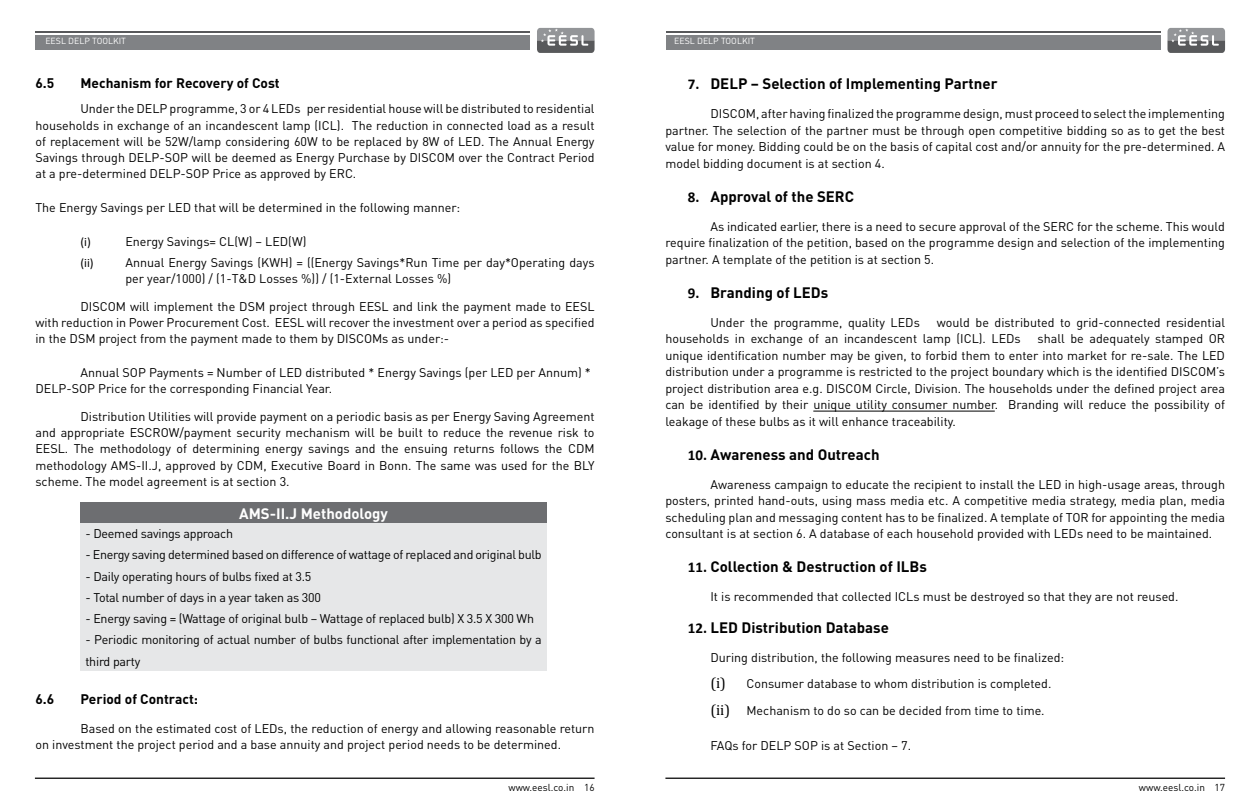
<style>
.page{position:relative;width:1260px;height:810px;background:#fff}
.page>*{position:absolute;margin:0;border:0;box-sizing:border-box;transform-origin:0 0}
.t1{font:700 15px "DIN Pro";color:#000}
.t2{font:700 15px "DIN Pro";color:#fff}
.t3{font:700 13.75px "DIN Pro";color:#000}
.t4{font:12.5px/16.5px "DIN Pro";color:#000;text-align:justify}
.t5{font:12.5px/21.2px "DIN Pro";letter-spacing:-.02em;color:#000}
.t6{font:12.5px "Calibri";color:#000}
.t7{font:10px "DIN Pro";color:#000}
.t8{font:8.75px "DIN Pro";color:#fff}
.s1{font-family:"Calibri"}
.s2{font-family:"Cambria";font-size:15px}
</style>
<div class="page">
<svg style="left:1168px;top:28px;width:57px;height:25px"></svg>
<div style="left:666px;top:35px;width:495px;height:14px;background:#808285"></div>
<hr style="left:666px;top:31px;width:495px;height:2px;background:#58595b">
<svg style="left:537px;top:28px;width:58px;height:25px"></svg>
<div style="left:35px;top:35px;width:495px;height:14px;background:#808285"></div>
<hr style="left:35px;top:31px;width:495px;height:2px;background:#58595b">
<hr style="left:665px;top:778px;width:560px;height:1px;background:#000">
<hr style="left:35px;top:778px;width:560px;height:1px;background:#000">
<div style="left:80px;top:502px;width:467px;height:22px;background:#6d6e71"></div>
<div style="left:80px;top:524px;width:467px;height:147px;background:#e6e7e8"></div>
<hr style="left:813px;top:411px;width:182px;height:1px;background:#000">
<p class="t8" style="left:45px;top:35px;width:82px">EESL DELP TOOLKIT</p>
<p class="t8" style="left:674px;top:35px;width:82px">EESL DELP TOOLKIT</p>
<p class="t3" style="left:35px;top:74px;width:20px">6.5</p>
<p class="t3" style="left:80px;top:74px;width:201px">Mechanism for Recovery of Cost</p>
<p class="t4" style="left:35px;top:100px;width:561px;text-indent:45px">Under the DELP programme, 3 or 4 LEDs per residential house will be distributed to residential households in exchange of an incandescent lamp (ICL). The reduction in connected load as a result of replacement will be 52W/lamp considering 60W to be replaced by 8W of LED. The Annual Energy Savings through DELP-SOP will be deemed as Energy Purchase by DISCOM over the Contract Period at a pre-determined DELP-SOP Price as approved by ERC.</p>
<p class="t4" style="left:35px;top:199px;width:426px">The Energy Savings per LED that will be determined in the following manner:</p>
<p class="t6" style="left:80px;top:234px;width:12px">(i)</p>
<p class="t4" style="left:125px;top:233px;width:183px">Energy Savings= CL(W) – LED(W)</p>
<p class="t6" style="left:80px;top:255px;width:15px">(ii)</p>
<p class="t4" style="left:125px;top:254px;width:471px">Annual Energy Savings (KWH) = ((Energy Savings*Run Time per day*Operating days per year/1000) / (1-T&amp;D Losses %)) / (1-External Losses %)</p>
<p class="t4" style="left:35px;top:298px;width:561px;text-indent:45px">DISCOM will implement the DSM project through EESL and link the payment made to EESL with reduction in Power Procurement Cost. EESL will recover the investment over a period as specified in the DSM project from the payment made to them by DISCOMs as under:-</p>
<p class="t4" style="left:35px;top:364px;width:557px;text-indent:45px">Annual SOP Payments = Number of LED distributed * Energy Savings (per LED per Annum) *<br>DELP-SOP Price for the corresponding Financial Year.</p>
<p class="t4" style="left:35px;top:408px;width:561px;text-indent:45px">Distribution Utilities will provide payment on a periodic basis as per Energy Saving Agreement and appropriate ESCROW/payment security mechanism will be built to reduce the revenue risk to EESL. The methodology of determining energy savings and the ensuing returns follows the CDM methodology AMS-II.J, approved by CDM, Executive Board in Bonn. The same was used for the BLY scheme. The model agreement is at section 3.</p>
<p class="t2" style="left:239px;top:503px;width:150px">AMS-II.J Methodology</p>
<p class="t5" style="left:85px;top:523px;width:149px">- Deemed savings approach</p>
<p class="t5" style="left:85px;top:544px;width:458px">- Energy saving determined based on difference of wattage of replaced and original bulb</p>
<p class="t5" style="left:85px;top:565px;width:227px">- Daily operating hours of bulbs fixed at 3.5</p>
<p class="t5" style="left:85px;top:586px;width:237px">- Total number of days in a year taken as 300</p>
<p class="t5" style="left:85px;top:608px;width:450px">- Energy saving = (Wattage of original bulb – Wattage of replaced bulb) X 3.5 X 300 Wh</p>
<p class="t5" style="left:85px;top:629px;width:458px">- Periodic monitoring of actual number of bulbs functional after implementation by a third party</p>
<p class="t3" style="left:35px;top:690px;width:20px">6.6</p>
<p class="t3" style="left:80px;top:690px;width:119px">Period of Contract:</p>
<p class="t4" style="left:35px;top:720px;width:561px;text-indent:45px">Based on the estimated cost of LEDs, the reduction of energy and allowing reasonable return on investment the project period and a base annuity and project period needs to be determined.</p>
<p class="t1" style="left:688px;top:74px;width:311px"><span class="s1">7.</span> DELP – Selection of Implementing Partner</p>
<p class="t4" style="left:665px;top:105px;width:561px;text-indent:45px">DISCOM, after having finalized the programme design, must proceed to select the implementing partner. The selection of the partner must be through open competitive bidding so as to get the best value for money. Bidding could be on the basis of capital cost and/or annuity for the pre-determined. A model bidding document is at section 4.</p>
<p class="t1" style="left:688px;top:186px;width:168px"><span class="s1">8.</span> Approval of the SERC</p>
<p class="t4" style="left:665px;top:218px;width:561px;text-indent:45px">As indicated earlier, there is a need to secure approval of the SERC for the scheme. This would require finalization of the petition, based on the programme design and selection of the implementing partner. A template of the petition is at section 5.</p>
<p class="t1" style="left:688px;top:282px;width:142px"><span class="s1">9.</span> Branding of LEDs</p>
<p class="t4" style="left:710px;top:314px;width:211px">Under the programme, quality LEDs</p>
<p class="t4" style="left:665px;top:314px;width:561px;text-indent:271px">would be distributed to grid-connected residential households in exchange of an incandescent lamp (ICL). LEDs</p>
<p class="t4" style="left:665px;top:330px;width:561px;text-indent:372px">shall be adequately stamped OR unique identification number may be given, to forbid them to enter into market for re-sale. The LED distribution under a programme is restricted to the project boundary which is the identified DISCOM’s project distribution area e.g. DISCOM Circle, Division. The households under the defined project area can be identified by their unique utility consumer number. Branding will reduce the possibility of leakage of these bulbs as it will enhance traceability.</p>
<p class="t1" style="left:688px;top:444px;width:193px"><span class="s1">10.</span> Awareness and Outreach</p>
<p class="t4" style="left:665px;top:476px;width:561px;text-indent:45px">Awareness campaign to educate the recipient to install the LED in high-usage areas, through posters, printed hand-outs, using mass media etc. A competitive media strategy, media plan, media scheduling plan and messaging content has to be finalized. A template of TOR for appointing the media consultant is at section 6. A database of each household provided with LEDs need to be maintained.</p>
<p class="t1" style="left:688px;top:557px;width:240px"><span class="s1">11.</span> Collection &amp; Destruction of ILBs</p>
<p class="t4" style="left:710px;top:588px;width:470px">It is recommended that collected ICLs must be destroyed so that they are not reused.</p>
<p class="t1" style="left:688px;top:617px;width:203px"><span class="s1">12.</span> LED Distribution Database</p>
<p class="t4" style="left:710px;top:644px;width:355px;line-height:26.5px;text-align:left">During distribution, the following measures need to be finalized: <span class="s2">(i)</span> Consumer database to whom distribution is completed. <span class="s2">(ii)</span> Mechanism to do so can be decided from time to time.</p>
<p class="t4" style="left:710px;top:736px;width:202px">FAQs for DELP SOP is at Section – 7.</p>
<p class="t7" style="left:508px;top:781px;width:88px">www.eesl.co.in 16</p>
<p class="t7" style="left:1139px;top:781px;width:88px">www.eesl.co.in 17</p>
</div>
